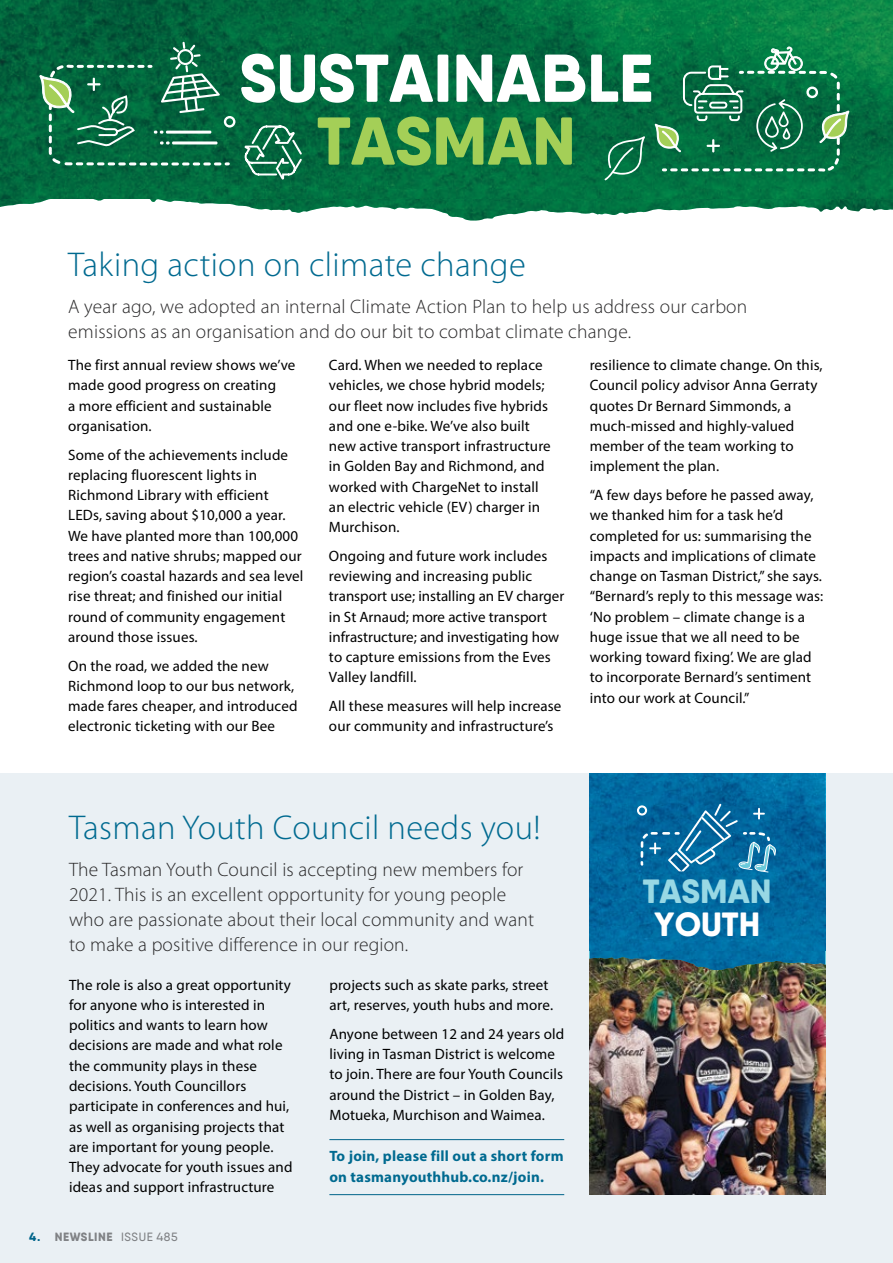
<style>
.page{position:relative;width:893px;height:1263px;background:#fff}
.page>*{position:absolute;margin:0;border:0;box-sizing:border-box;transform-origin:0 0}
.t1{font:800 67.5px "Qanelas Soft DEMO";color:#fff}
.t2{font:800 67.5px "Qanelas Soft DEMO";color:#a4cf57}
.t3{font:300 34.5px "Myriad Pro";letter-spacing:.01em;color:#006a90}
.t4{font:800 33.6px "Qanelas Soft DEMO";color:#98d8e4}
.t5{font:800 33.6px "Qanelas Soft DEMO";color:#fff}
.t6{font:300 19.5px/24.8px "Myriad Pro";letter-spacing:.01em;color:#292829}
.t7{font:15px/20.2px "Myriad Pro";letter-spacing:.01em;color:#000}
.t8{font:700 15px/20.2px "Myriad Pro";letter-spacing:.015em;color:#006a90}
.t9{font:800 12px "Qanelas Soft DEMO";letter-spacing:.045em;color:#808285}
.s1{color:#00648a}
.s2{font-weight:500}
</style>
<div class="page">
<div style="left:0;top:773px;width:893px;height:490px;background:#eaf0f4"></div>
<svg style="left:238px;top:199px;width:655px;height:22px"></svg>
<img style="left:0;top:199px;width:238px;height:8px">
<img style="left:0;top:0;width:893px;height:199px">
<svg style="left:604px;top:136px;width:41px;height:44px;background:#28835c"></svg>
<svg style="left:243px;top:124px;width:61px;height:56px;background:#348564"></svg>
<svg style="left:39px;top:42px;width:196px;height:125px;background:#217753"></svg>
<svg style="left:654px;top:39px;width:196px;height:134px;background:#218155"></svg>
<hr style="left:329px;top:1139px;width:235px;height:1px;background:#00648a">
<hr style="left:329px;top:1194px;width:235px;height:1px;background:#00648a">
<img style="left:590px;top:970px;width:235px;height:225px">
<img style="left:590px;top:773px;width:235px;height:31px">
<svg style="left:590px;top:804px;width:235px;height:166px;background:#0c6c9d"></svg>
<h1 class="t1" style="left:240px;top:48px;width:415px">SUSTAINABLE</h1>
<h1 class="t2" style="left:317px;top:111px;width:260px">TASMAN</h1>
<h2 class="t3" style="left:68px;top:244px;width:459px">Taking action on climate change</h2>
<h3 class="t6" style="left:68px;top:294px;width:681px">A year ago, we adopted an internal Climate Action Plan to help us address our carbon emissions as an organisation and do our bit to combat climate change.</h3>
<p class="t7" style="left:68px;top:355px;width:229px">The first annual review shows we’ve made good progress on creating<br>a more efficient and sustainable organisation.</p>
<p class="t7" style="left:68px;top:444px;width:237px">Some of the achievements include replacing fluorescent lights in Richmond Library with efficient LEDs, saving about $10,000 a year.<br>We have planted more than 100,000 trees and native shrubs; mapped our region’s coastal hazards and sea level rise threat; and finished our initial round of community engagement around those issues.</p>
<p class="t7" style="left:68px;top:655px;width:231px">On the road, we added the new<br>Richmond loop to our bus network, made fares cheaper, and introduced electronic ticketing with our Bee</p>
<p class="t7" style="left:329px;top:355px;width:223px">Card. When we needed to replace vehicles, we chose hybrid models; our fleet now includes five hybrids and one e-bike. We’ve also built new active transport infrastructure in Golden Bay and Richmond, and worked with ChargeNet to install an electric vehicle (EV) charger in<br>Murchison.</p>
<p class="t7" style="left:329px;top:545px;width:237px">Ongoing and future work includes reviewing and increasing public transport use; installing an EV charger in St Arnaud; more active transport infrastructure; and investigating how to capture emissions from the Eves Valley landfill.</p>
<p class="t7" style="left:329px;top:696px;width:234px">All these measures will help increase our community and infrastructure’s</p>
<p class="t7" style="left:590px;top:355px;width:234px">resilience to climate change. On this,<br>Council policy advisor Anna Gerraty quotes Dr Bernard Simmonds, a much-missed and highly-valued member of the team working to implement the plan.</p>
<p class="t7" style="left:590px;top:485px;width:235px">“A few days before he passed away, we thanked him for a task he’d completed for us: summarising the impacts and implications of climate change on Tasman District,” she says. “Bernard’s reply to this message was: ‘No problem – climate change is a huge issue that we all need to be working toward fixing’. We are glad to incorporate Bernard’s sentiment into our work at Council.”</p>
<h2 class="t3" style="left:69px;top:806px;width:473px">Tasman Youth Council needs you!</h2>
<h3 class="t6" style="left:69px;top:857px;width:467px">The Tasman Youth Council is accepting new members for 2021. This is an excellent opportunity for young people who are passionate about their local community and want to make a positive difference in our region.</h3>
<p class="t7" style="left:69px;top:974px;width:225px">The role is also a great opportunity for anyone who is interested in politics and wants to learn how decisions are made and what role the community plays in these decisions. Youth Councillors participate in conferences and hui, as well as organising projects that are important for young people.<br>They advocate for youth issues and ideas and support infrastructure</p>
<p class="t7" style="left:329px;top:974px;width:225px">projects such as skate parks, street art, reserves, youth hubs and more.</p>
<p class="t7" style="left:329px;top:1023px;width:236px">Anyone between 12 and 24 years old living in Tasman District is welcome to join. There are four Youth Councils around the District – in Golden Bay, Motueka, Murchison and Waimea.</p>
<p class="t8" style="left:329px;top:1145px;width:236px">To join, please fill out a short form on tasmanyouthhub.co.nz/join.</p>
<p class="t9" style="left:29px;top:1231px;width:150px"><span class="s1">4.</span> NEWSLINE <span class="s2">ISSUE 485</span></p>
<h3 class="t4" style="left:643px;top:876px;width:130px">TASMAN</h3>
<h3 class="t5" style="left:654px;top:909px;width:108px">YOUTH</h3>
</div>
